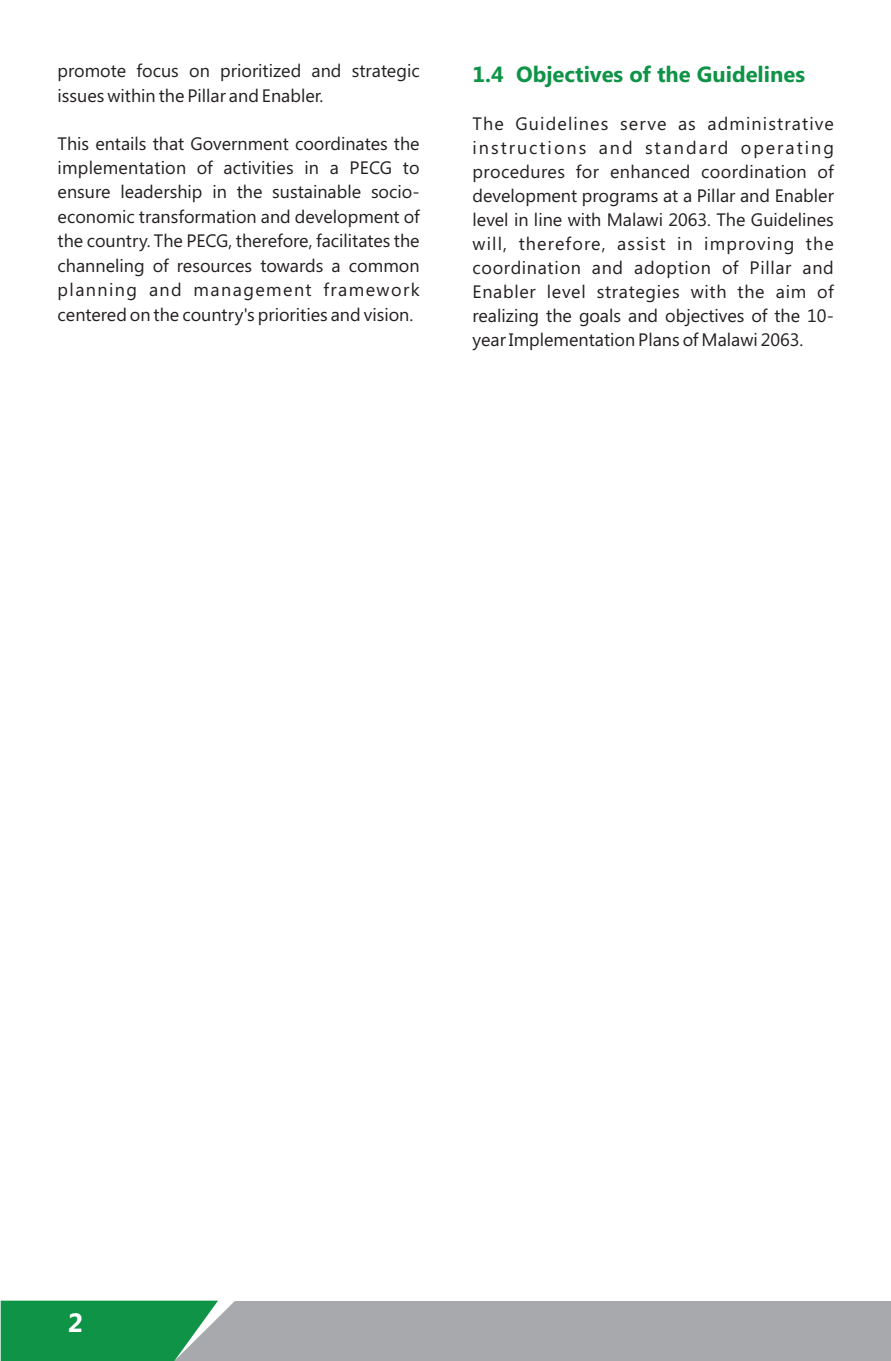
<style>
.page{position:relative;width:891px;height:1361px;background:#fff}
.page>*{position:absolute;margin:0;border:0;box-sizing:border-box;transform-origin:0 0}
.t1{font:700 26.6px "Segoe UI";color:#fff}
.t2{font:700 22px "Segoe UI";color:#0f9347}
.t3{font:18px/24px "Segoe UI";color:#231f20;text-align:justify}
</style>
<div class="page">
<div style="left:1px;top:1300px;width:889px;height:61px;background:#a7a9ac"></div>
<svg style="left:1px;top:1300px;width:237px;height:61px;background:#2e9a5d"></svg>
<p class="t3" style="left:58px;top:60px;width:363px">promote focus on prioritized and strategic issues within the Pillar and Enabler.</p>
<p class="t3" style="left:58px;top:133px;width:363px">This entails that Government coordinates the implementation of activities in a PECG to ensure leadership in the sustainable socio&shy;economic transformation and development of the country. The PECG, therefore, facilitates the channeling of resources towards a common planning and management framework centered on the country's priorities and vision.</p>
<p class="t2" style="left:472px;top:66px;width:334px">1.4 Objectives of the Guidelines</p>
<p class="t3" style="left:472px;top:114px;width:363px">The Guidelines serve as administrative instructions and standard operating procedures for enhanced coordination of development programs at a Pillar and Enabler level in line with Malawi 2063. The Guidelines will, therefore, assist in improving the coordination and adoption of Pillar and Enabler level strategies with the aim of realizing the goals and objectives of the 10- year Implementation Plans of Malawi 2063.</p>
<h1 class="t1" style="left:68px;top:1312px;width:17px">2</h1>
</div>
